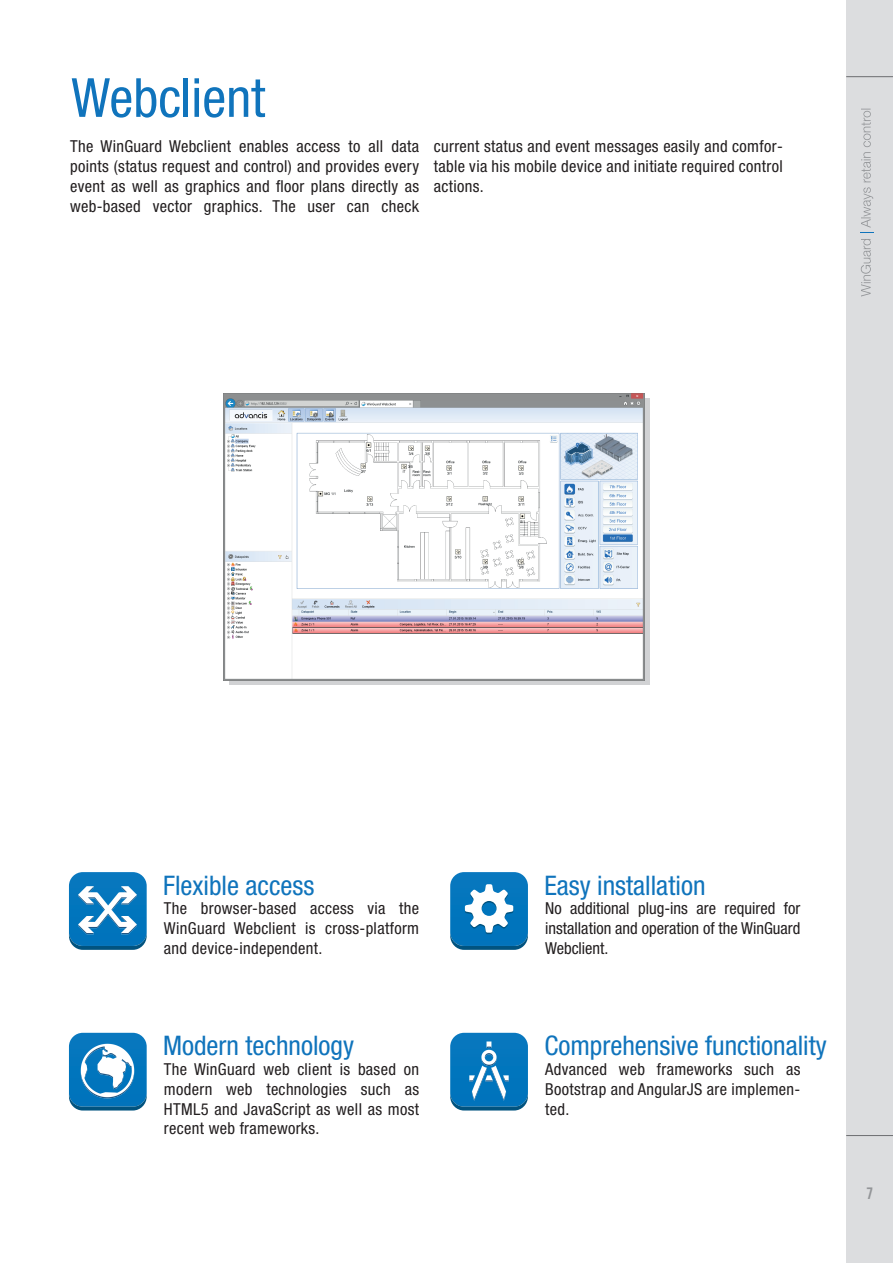
<style>
.page{position:relative;width:893px;height:1263px;background:#fff}
.page>*{position:absolute;margin:0;border:0;box-sizing:border-box;transform-origin:0 0}
.t1{font:condensed 54px "Helvetica Neue LT Std";color:#1074bc}
.t2{font:condensed 27px "Helvetica Neue LT Std";color:#1074bc}
.t3{font:condensed 16.5px/19.8px "Helvetica Neue LT Std";letter-spacing:.02em;color:#231f20;text-align:justify}
.t4{font:16.5px "Bebas Neue";color:#939598}
</style>
<div class="page">
<svg style="left:69px;top:872px;width:78px;height:78px"></svg>
<svg style="left:69px;top:1032px;width:78px;height:79px"></svg>
<svg style="left:450px;top:1032px;width:78px;height:79px"></svg>
<img style="left:72px;top:873px;width:72px;height:73px">
<img style="left:72px;top:1034px;width:72px;height:72px">
<div style="left:846px;top:0;width:47px;height:1263px;background:#dcdddf"></div>
<hr style="left:846px;top:76px;width:47px;height:1px;background:#6c6d70">
<hr style="left:846px;top:1135px;width:47px;height:1px;background:#6c6d70">
<svg style="left:860px;top:109px;width:13px;height:187px"></svg>
<svg style="left:450px;top:872px;width:78px;height:78px"></svg>
<img style="left:453px;top:1034px;width:72px;height:72px">
<svg style="left:229px;top:398px;width:421px;height:287px;background:#c2c3c5"></svg>
<img style="left:223px;top:394px;width:421px;height:286px">
<h1 class="t1" style="left:71px;top:67px;width:195px">Webclient</h1>
<p class="t3" style="left:70px;top:137px;width:350px">The WinGuard Webclient enables access to all data points (status request and control) and provides every event as well as graphics and floor plans directly as web-based vector graphics. The user can check</p>
<p class="t3" style="left:434px;top:137px;width:351px">current status and event messages easily and comfor&shy;table via his mobile device and initiate required control actions.</p>
<h2 class="t2" style="left:163px;top:869px;width:153px">Flexible access</h2>
<h2 class="t2" style="left:544px;top:869px;width:163px">Easy installation</h2>
<p class="t3" style="left:164px;top:898px;width:257px">The browser-based access via the WinGuard Webclient is cross-platform and device-independent.</p>
<p class="t3" style="left:545px;top:898px;width:257px">No additional plug-ins are required for installation and operation of the WinGuard Webclient.</p>
<h2 class="t2" style="left:163px;top:1030px;width:193px">Modern technology</h2>
<h2 class="t2" style="left:544px;top:1030px;width:284px">Comprehensive functionality</h2>
<p class="t3" style="left:164px;top:1059px;width:257px">The WinGuard web client is based on modern web technologies such as HTML5 and JavaScript as well as most recent web frameworks.</p>
<p class="t3" style="left:545px;top:1059px;width:257px">Advanced web frameworks such as Bootstrap and AngularJS are implemen&shy;ted.</p>
<p class="t4" style="left:867px;top:1185px;width:8px">7</p>
</div>
